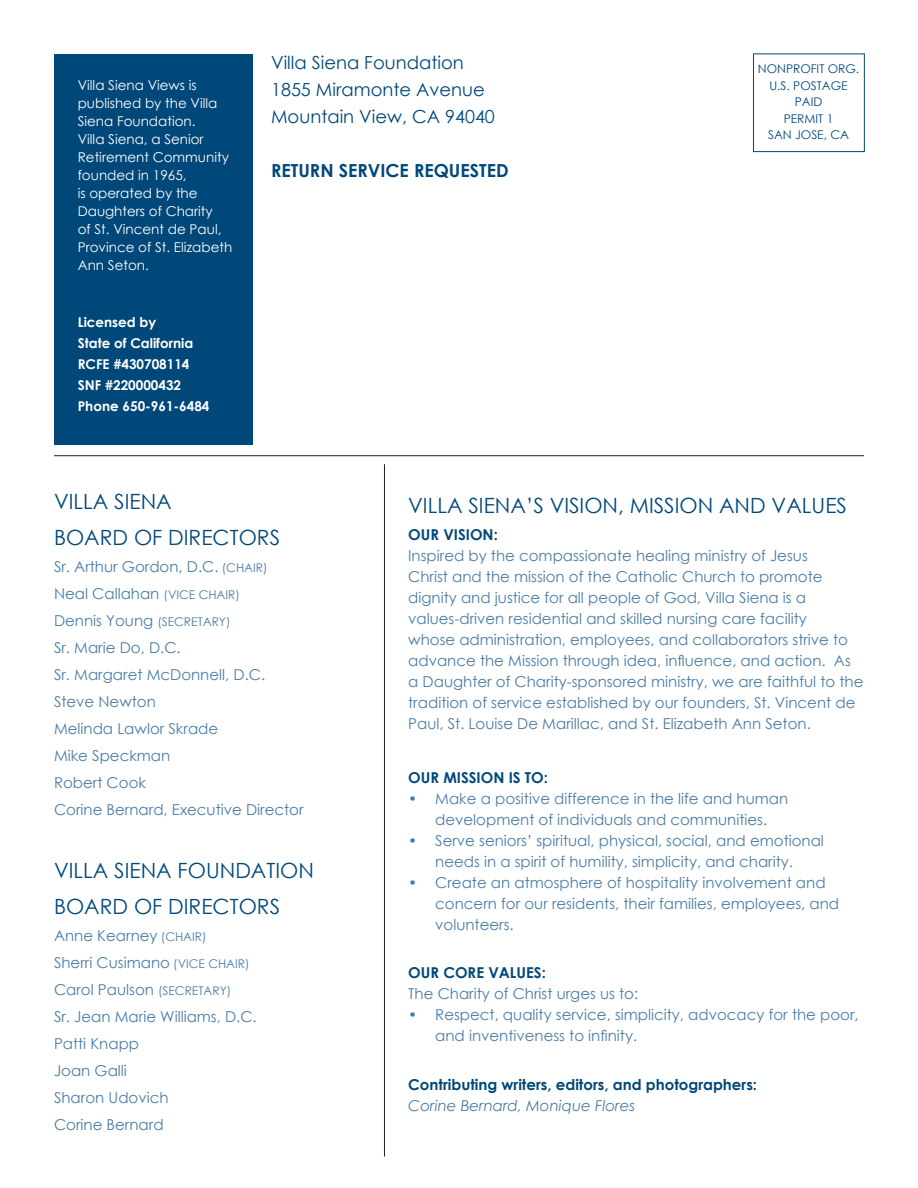
<style>
.page{position:relative;width:918px;height:1188px;background:#fff}
.page>*{position:absolute;margin:0;border:0;box-sizing:border-box;transform-origin:0 0}
.t1{font:21px "Century Gothic";color:#004879}
.t2{font:18px/27px "Century Gothic";color:#004879}
.t3{font:700 18px "Century Gothic";color:#004879}
.t4{font:15px/21px "Century Gothic";color:#4a7ca6}
.t5{font:700 15px "Century Gothic";color:#004879}
.t6{font:italic 15px "Century Gothic";color:#4a7ca6}
.t7{font:13.5px/18px "Century Gothic";color:#fff}
.t8{font:700 13.5px "Century Gothic";color:#fff}
.t9{font:12px "Century Gothic";color:#004879}
.s1{font-size:12px}
</style>
<div class="page">
<hr style="left:54px;top:455px;width:810px;height:1px;background:#231f20">
<hr style="left:384px;top:464px;width:1px;height:692px;background:#231f20">
<div style="left:54px;top:54px;width:199px;height:391px;background:#004879"></div>
<div style="left:753px;top:54px;width:112px;height:98px;border:1px solid #004879"></div>
<p class="t7" style="left:78px;top:76px;width:156px">Villa Siena Views is published by the Villa<br>Siena Foundation.<br>Villa Siena, a Senior<br>Retirement Community founded in 1965,<br>is operated by the<br>Daughters of Charity<br>of St. Vincent de Paul,<br>Province of St. Elizabeth<br>Ann Seton.</p>
<p class="t8" style="left:78px;top:311px;width:80px">Licensed by</p>
<p class="t8" style="left:78px;top:332px;width:117px">State of California</p>
<p class="t8" style="left:78px;top:353px;width:113px">RCFE #430708114</p>
<p class="t8" style="left:78px;top:374px;width:105px">SNF #220000432</p>
<p class="t8" style="left:78px;top:395px;width:133px">Phone 650-961-6484</p>
<p class="t2" style="left:271px;top:49px;width:194px">Villa Siena Foundation</p>
<p class="t2" style="left:271px;top:76px;width:225px">1855 Miramonte Avenue<br>Mountain View, CA 94040</p>
<p class="t3" style="left:271px;top:157px;width:239px">RETURN SERVICE REQUESTED</p>
<p class="t9" style="left:758px;top:61px;width:103px">NONPROFIT ORG.</p>
<p class="t9" style="left:769px;top:77px;width:80px">U.S. POSTAGE</p>
<p class="t9" style="left:795px;top:94px;width:29px">PAID</p>
<p class="t9" style="left:784px;top:110px;width:51px">PERMIT 1</p>
<p class="t9" style="left:768px;top:127px;width:82px">SAN JOSE, CA</p>
<p class="t1" style="left:54px;top:486px;width:119px">VILLA SIENA</p>
<p class="t1" style="left:54px;top:522px;width:228px">BOARD OF DIRECTORS</p>
<p class="t4" style="left:54px;top:555px;width:215px">Sr. Arthur Gordon, D.C. <span class="s1">(CHAIR)</span></p>
<p class="t4" style="left:54px;top:582px;width:187px">Neal Callahan <span class="s1">(VICE CHAIR)</span></p>
<p class="t4" style="left:54px;top:609px;width:178px">Dennis Young <span class="s1">(SECRETARY)</span></p>
<p class="t4" style="left:54px;top:636px;width:128px">Sr. Marie Do, D.C.</p>
<p class="t4" style="left:54px;top:663px;width:213px">Sr. Margaret McDonnell, D.C.</p>
<p class="t4" style="left:54px;top:690px;width:103px">Steve Newton</p>
<p class="t4" style="left:54px;top:717px;width:166px">Melinda Lawlor Skrade</p>
<p class="t4" style="left:54px;top:744px;width:118px">Mike Speckman</p>
<p class="t4" style="left:54px;top:771px;width:94px">Robert Cook</p>
<p class="t4" style="left:54px;top:798px;width:251px">Corine Bernard, Executive Director</p>
<p class="t1" style="left:54px;top:855px;width:261px">VILLA SIENA FOUNDATION</p>
<p class="t1" style="left:54px;top:891px;width:228px">BOARD OF DIRECTORS</p>
<p class="t4" style="left:54px;top:924px;width:154px">Anne Kearney <span class="s1">(CHAIR)</span></p>
<p class="t4" style="left:54px;top:951px;width:197px">Sherri Cusimano <span class="s1">(VICE CHAIR)</span></p>
<p class="t4" style="left:54px;top:978px;width:179px">Carol Paulson <span class="s1">(SECRETARY)</span></p>
<p class="t4" style="left:54px;top:1005px;width:204px">Sr. Jean Marie Williams, D.C.</p>
<p class="t4" style="left:54px;top:1032px;width:87px">Patti Knapp</p>
<p class="t4" style="left:54px;top:1059px;width:74px">Joan Galli</p>
<p class="t4" style="left:54px;top:1086px;width:116px">Sharon Udovich</p>
<p class="t4" style="left:54px;top:1113px;width:111px">Corine Bernard</p>
<p class="t1" style="left:408px;top:491px;width:440px">VILLA SIENA’S VISION, MISSION AND VALUES</p>
<p class="t5" style="left:408px;top:523px;width:91px">OUR VISION:</p>
<p class="t4" style="left:408px;top:545px;width:457px">Inspired by the compassionate healing ministry of Jesus<br>Christ and the mission of the Catholic Church to promote dignity and justice for all people of God, Villa Siena is a values-driven residential and skilled nursing care facility<br>whose administration, employees, and collaborators strive to advance the Mission through idea, influence, and action. As a Daughter of Charity-sponsored ministry, we are faithful to the tradition of service established by our founders, St. Vincent de Paul, St. Louise De Marillac, and St. Elizabeth Ann Seton.</p>
<p class="t5" style="left:408px;top:766px;width:141px">OUR MISSION IS TO:</p>
<p class="t4" style="left:408px;top:788px;width:382px;text-align:center">• Make a positive difference in the life and human development of individuals and communities.</p>
<p class="t4" style="left:408px;top:830px;width:417px;text-align:center">• Serve seniors’ spiritual, physical, social, and emotional needs in a spirit of humility, simplicity, and charity.</p>
<p class="t4" style="left:435px;top:872px;width:406px;text-indent:-27px">• Create an atmosphere of hospitality involvement and concern for our residents, their families, employees, and volunteers.</p>
<p class="t5" style="left:408px;top:961px;width:139px">OUR CORE VALUES:</p>
<p class="t4" style="left:408px;top:983px;width:232px">The Charity of Christ urges us to:</p>
<p class="t4" style="left:435px;top:1004px;width:425px;text-indent:-27px">• Respect, quality service, simplicity, advocacy for the poor, and inventiveness to infinity.</p>
<p class="t5" style="left:408px;top:1073px;width:350px">Contributing writers, editors, and photographers:</p>
<p class="t6" style="left:408px;top:1095px;width:229px">Corine Bernard, Monique Flores</p>
</div>
